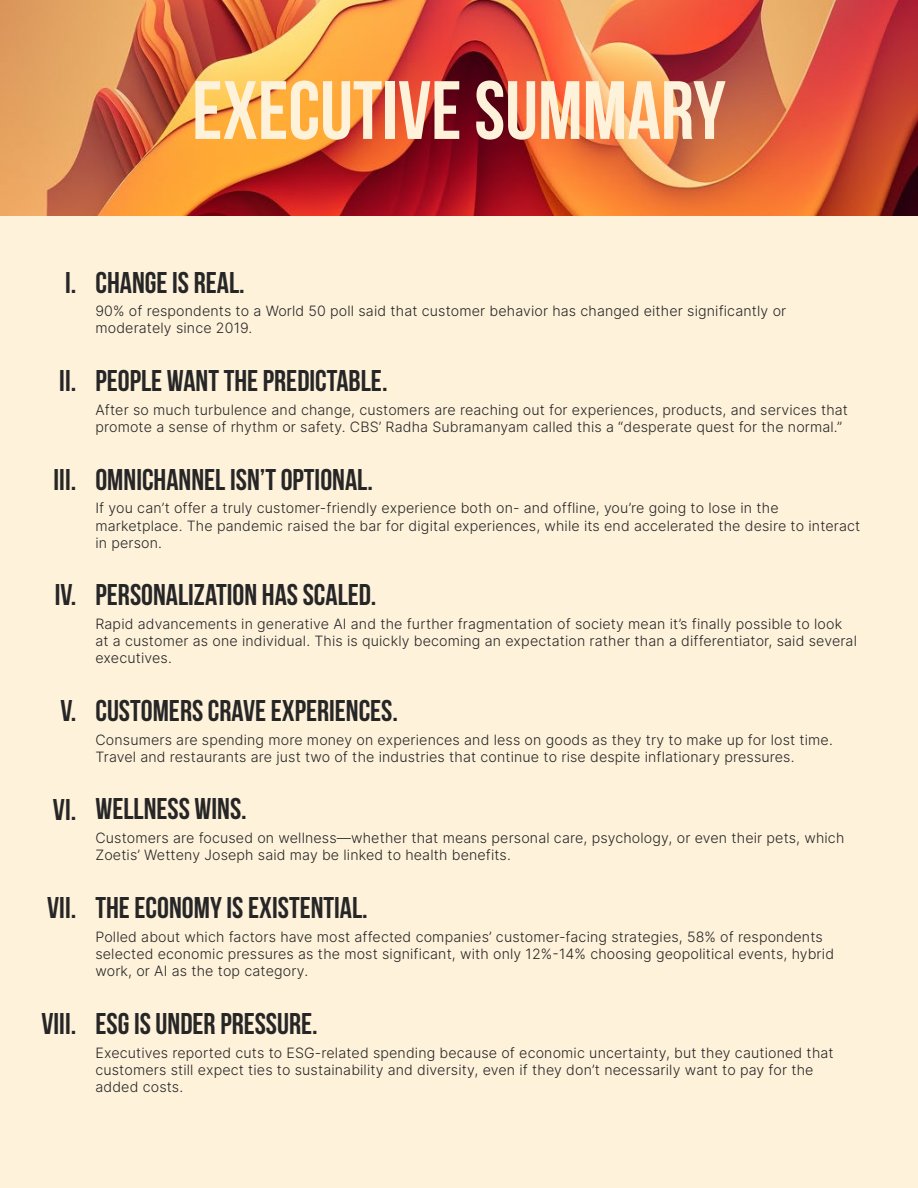
<style>
.page{position:relative;width:918px;height:1188px;background:#fff2db}
.page>*{position:absolute;margin:0;border:0;box-sizing:border-box;transform-origin:0 0}
.t1{font:700 82.5px "Bebas Neue";color:#fff2db}
.t2{font:700 30px "Bebas Neue";color:#262626}
.t3{font:300 14.25px/17.1px "Inter";letter-spacing:.01em;color:#262626}
</style>
<div class="page">
<img style="left:0;top:0;width:918px;height:216px">
<h1 class="t1" style="left:192px;top:65px;width:535px">EXECUTIVE SUMMARY</h1>
<h2 class="t2" style="left:65px;top:266px;width:13px">I.</h2>
<h2 class="t2" style="left:59px;top:364px;width:18px">II.</h2>
<h2 class="t2" style="left:54px;top:463px;width:24px">III.</h2>
<h2 class="t2" style="left:55px;top:578px;width:23px">IV.</h2>
<h2 class="t2" style="left:60px;top:694px;width:17px">V.</h2>
<h2 class="t2" style="left:53px;top:793px;width:25px">VI.</h2>
<h2 class="t2" style="left:47px;top:891px;width:31px">VII.</h2>
<h2 class="t2" style="left:42px;top:1007px;width:36px">VIII.</h2>
<h2 class="t2" style="left:95px;top:266px;width:151px">CHANGE IS REAL.</h2>
<p class="t3" style="left:95px;top:302px;width:692px">90% of respondents to a World 50 poll said that customer behavior has changed either significantly or moderately since 2019.</p>
<h2 class="t2" style="left:95px;top:364px;width:294px">PEOPLE WANT THE PREDICTABLE.</h2>
<p class="t3" style="left:95px;top:401px;width:754px">After so much turbulence and change, customers are reaching out for experiences, products, and services that promote a sense of rhythm or safety. CBS’ Radha Subramanyam called this a “desperate quest for the normal.”</p>
<h2 class="t2" style="left:95px;top:463px;width:279px">OMNICHANNEL ISN’T OPTIONAL.</h2>
<p class="t3" style="left:95px;top:499px;width:766px">If you can’t offer a truly customer-friendly experience both on- and offline, you’re going to lose in the marketplace. The pandemic raised the bar for digital experiences, while its end accelerated the desire to interact in person.</p>
<h2 class="t2" style="left:95px;top:578px;width:283px">PERSONALIZATION HAS SCALED.</h2>
<p class="t3" style="left:95px;top:615px;width:763px">Rapid advancements in generative AI and the further fragmentation of society mean it’s finally possible to look at a customer as one individual. This is quickly becoming an expectation rather than a differentiator, said several executives.</p>
<h2 class="t2" style="left:95px;top:694px;width:304px">CUSTOMERS CRAVE EXPERIENCES.</h2>
<p class="t3" style="left:95px;top:731px;width:739px">Consumers are spending more money on experiences and less on goods as they try to make up for lost time.<br>Travel and restaurants are just two of the industries that continue to rise despite inflationary pressures.</p>
<h2 class="t2" style="left:95px;top:793px;width:153px">WELLNESS WINS.</h2>
<p class="t3" style="left:95px;top:829px;width:750px">Customers are focused on wellness—whether that means personal care, psychology, or even their pets, which<br>Zoetis’ Wetteny Joseph said may be linked to health benefits.</p>
<h2 class="t2" style="left:95px;top:891px;width:274px">THE ECONOMY IS EXISTENTIAL.</h2>
<p class="t3" style="left:95px;top:928px;width:740px">Polled about which factors have most affected companies’ customer-facing strategies, 58% of respondents selected economic pressures as the most significant, with only 12%-14% choosing geopolitical events, hybrid work, or AI as the top category.</p>
<h2 class="t2" style="left:95px;top:1007px;width:224px">ESG IS UNDER PRESSURE.</h2>
<p class="t3" style="left:95px;top:1043px;width:740px">Executives reported cuts to ESG-related spending because of economic uncertainty, but they cautioned that customers still expect ties to sustainability and diversity, even if they don’t necessarily want to pay for the added costs.</p>
</div>
